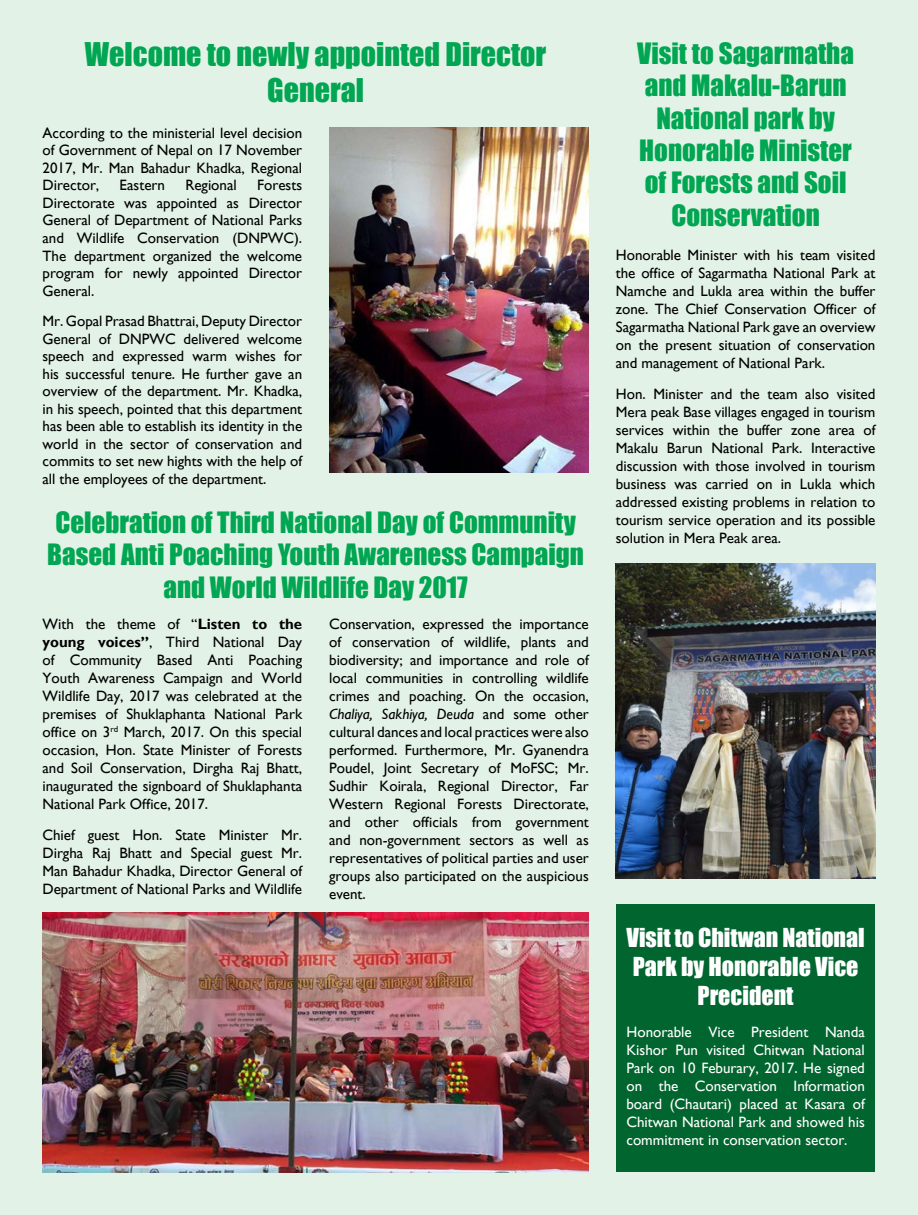
<style>
.page{position:relative;width:918px;height:1215px;background:#fff}
.page>*{position:absolute;margin:0;border:0;box-sizing:border-box;transform-origin:0 0}
.t1{font:30px/36px "Impact";color:#00a651;text-align:center}
.t2{font:27px/32.4px "Impact";color:#00a651;text-align:center}
.t3{font:24px/28.8px "Impact";color:#fff;text-align:center}
.t4{font:15px/18px "Gill Sans";color:#000;text-align:justify}
.t5{font:15px/18px "Gill Sans";color:#fff;text-align:justify}
.s1{font-weight:700}
.s2{font-style:italic}
</style>
<div class="page">
<div style="left:1px;top:0;width:917px;height:1215px;background:#e3f2e7"></div>
<div style="left:616px;top:904px;width:259px;height:268px;background:#00652e"></div>
<img style="left:329px;top:128px;width:260px;height:345px">
<img style="left:43px;top:912px;width:546px;height:260px">
<img style="left:616px;top:563px;width:259px;height:316px">
<h1 class="t1" style="left:85px;top:36px;width:463px">Welcome to newly appointed Director<br>General</h1>
<h2 class="t2" style="left:637px;top:36px;width:218px">Visit to Sagarmatha and Makalu-Barun<br>National park by<br>Honorable Minister of Forests and Soil<br>Conservation</h2>
<p class="t4" style="left:43px;top:124px;width:261px;line-height:17.5px">According to the ministerial level decision of Government of Nepal on 17 November 2017, Mr. Man Bahadur Khadka, Regional Director,</p>
<p class="t4" style="left:43px;top:177px;width:261px;line-height:17.5px;text-indent:215px">Forests Directorate was appointed as Director General of Department of National Parks and Wildlife Conservation (DNPWC).<br>The department organized the welcome program for newly appointed Director General.</p>
<p class="t4" style="left:43px;top:312px;width:261px;line-height:17.5px">Mr. Gopal Prasad Bhattrai, Deputy Director General of DNPWC delivered welcome speech and expressed warm wishes for his successful tenure. He further gave an overview of the department. Mr. Khadka, in his speech, pointed that this department has been able to establish its identity in the world in the sector of conservation and commits to set new hights with the help of all the employees of the department.</p>
<p class="t4" style="left:120px;top:176px;width:47px">Eastern</p>
<p class="t4" style="left:185px;top:176px;width:53px">Regional</p>
<p class="t4" style="left:616px;top:246px;width:261px">Honorable Minister with his team visited the office of Sagarmatha National Park at Namche and Lukla area within the buffer zone. The Chief Conservation Officer of Sagarmatha National Park gave an overview on the present situation of conservation and management of National Park.</p>
<p class="t4" style="left:616px;top:385px;width:261px">Hon. Minister and the team also visited Mera peak Base villages engaged in tourism services within the buffer zone area of Makalu Barun National Park. Interactive discussion with those involved in tourism business was carried on in Lukla which addressed existing problems in relation to tourism service operation and its possible solution in Mera Peak area.</p>
<h2 class="t2" style="left:47px;top:505px;width:538px">Celebration of Third National Day of Community<br>Based Anti Poaching Youth Awareness Campaign and World Wildlife Day 2017</h2>
<p class="t4" style="left:43px;top:615px;width:261px">With the theme of “<span class="s1">Listen to the young voices”</span>, Third National Day of Community Based Anti Poaching Youth Awareness Campaign and World Wildlife Day, 2017 was celebrated at the premises of Shuklaphanta National Park office on 3<sup>rd</sup> March, 2017. On this special occasion, Hon. State Minister of Forests and Soil Conservation, Dirgha Raj Bhatt, inaugurated the signboard of Shuklaphanta National Park Office, 2017.</p>
<p class="t4" style="left:43px;top:826px;width:261px">Chief guest Hon. State Minister Mr.<br>Dirgha Raj Bhatt and Special guest Mr.<br>Man Bahadur Khadka, Director General of Department of National Parks and Wildlife</p>
<p class="t4" style="left:329px;top:615px;width:261px">Conservation, expressed the importance of conservation of wildlife, plants and biodiversity; and importance and role of local communities in controlling wildlife crimes and poaching. On the occasion, <span class="s2">Chaliya, Sakhiya, Deuda</span> and some other cultural dances and local practices were also performed. Furthermore, Mr. Gyanendra Poudel, Joint Secretary of MoFSC; Mr.<br>Sudhir Koirala, Regional Director, Far Western Regional Forests Directorate, and other officials from government and non-government sectors as well as representatives of political parties and user groups also participated on the auspicious event.</p>
<h3 class="t3" style="left:626px;top:923px;width:240px">Visit to Chitwan National<br>Park by Honorable Vice<br>Precident</h3>
<p class="t5" style="left:626px;top:1023px;width:240px">Honorable Vice President Nanda Kishor Pun visited Chitwan National Park on 10 Feburary, 2017. He signed on the Conservation Information board (Chautari) placed at Kasara of Chitwan National Park and showed his commitment in conservation sector.</p>
</div>
